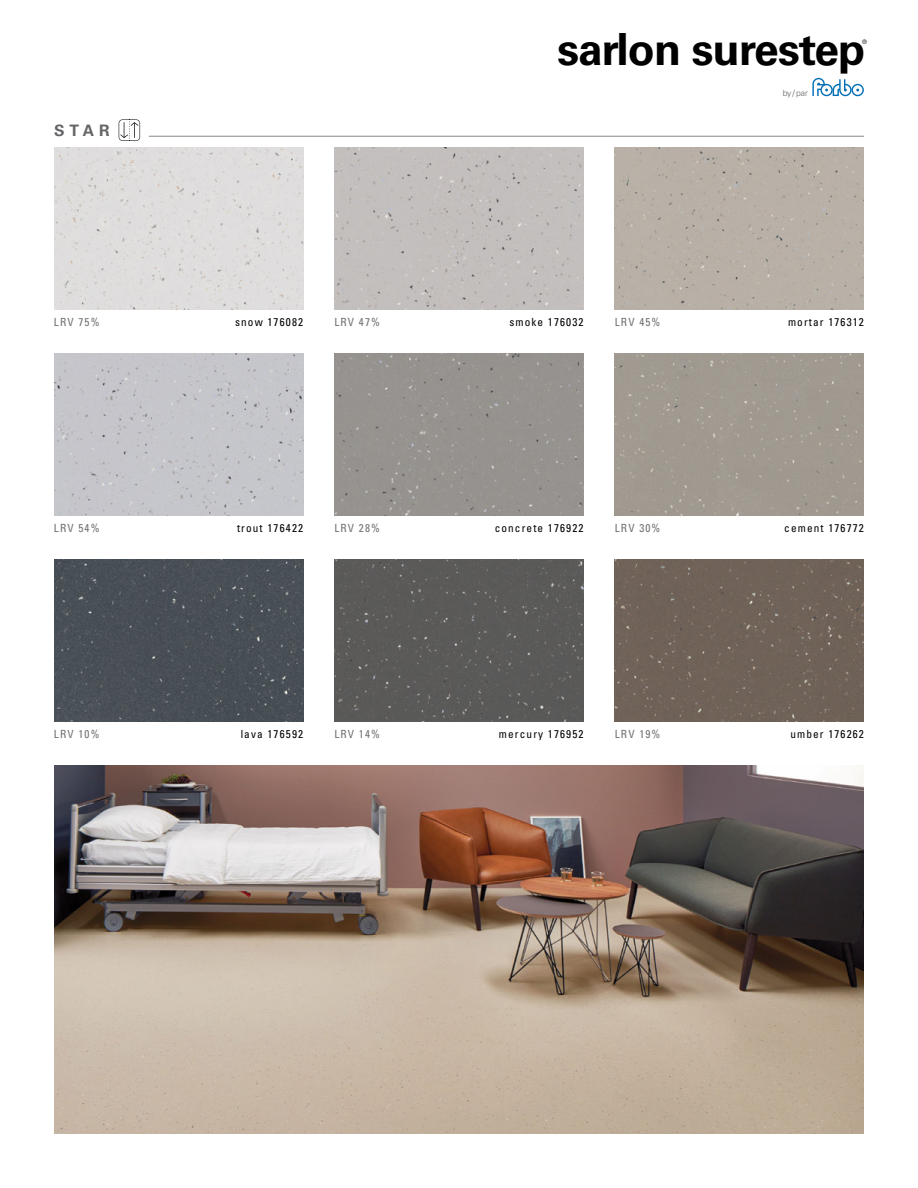
<style>
.page{position:relative;width:918px;height:1188px;background:#fff}
.page>*{position:absolute;margin:0;border:0;box-sizing:border-box;transform-origin:0 0}
.t1{font:700 44.25px "Univers";letter-spacing:-.02em;color:#000}
.t2{font:700 15.75px "Univers";color:#646567}
.t3{font:condensed 11.25px "Univers";letter-spacing:.1em;color:#000}
.t4{font:condensed 11.25px "Univers";letter-spacing:.1em;color:#707172}
.t5{font:300 8.55px "Univers";color:#646567}
.t6{font:300 6.15px "Univers";color:#000}
</style>
<div class="page">
<hr style="left:149px;top:136px;width:715px;height:1px;background:#87888a">
<svg style="left:119px;top:119px;width:21px;height:22px"></svg>
<img style="left:54px;top:766px;width:810px;height:368px">
<div style="left:54px;top:147px;width:249px;height:162px;background:#dfdddd"></div>
<div style="left:54px;top:354px;width:249px;height:162px;background:#c6c6cb"></div>
<div style="left:54px;top:560px;width:249px;height:162px;background:#484f55"></div>
<div style="left:334px;top:147px;width:250px;height:162px;background:#c3bfbd"></div>
<div style="left:334px;top:354px;width:250px;height:162px;background:#96938f"></div>
<div style="left:334px;top:560px;width:250px;height:162px;background:#5a5a58"></div>
<div style="left:615px;top:147px;width:249px;height:162px;background:#b9b0a7"></div>
<div style="left:615px;top:354px;width:249px;height:162px;background:#a19a90"></div>
<div style="left:615px;top:560px;width:249px;height:162px;background:#6f6258"></div>
<svg style="left:852px;top:84px;width:12px;height:12px"></svg>
<div style="left:853px;top:85px;width:9px;height:10px;background:#fff;border-radius:50%"></div>
<svg style="left:812px;top:78px;width:47px;height:18px"></svg>
<h1 class="t1" style="left:557px;top:24px;width:310px">sarlon surestep</h1>
<p class="t6" style="left:862px;top:38px;width:6px">®</p>
<p class="t5" style="left:783px;top:88px;width:27px">by/par</p>
<h2 class="t2" style="left:54px;top:121px;width:57px">STAR</h2>
<p class="t4" style="left:54px;top:315px;width:47px">LRV 75%</p>
<p class="t3" style="left:235px;top:315px;width:70px">snow 176082</p>
<p class="t4" style="left:334px;top:315px;width:47px">LRV 47%</p>
<p class="t3" style="left:509px;top:315px;width:76px">smoke 176032</p>
<p class="t4" style="left:615px;top:315px;width:47px">LRV 45%</p>
<p class="t3" style="left:788px;top:315px;width:77px">mortar 176312</p>
<p class="t4" style="left:54px;top:521px;width:47px">LRV 54%</p>
<p class="t3" style="left:237px;top:521px;width:68px">trout 176422</p>
<p class="t4" style="left:334px;top:521px;width:47px">LRV 28%</p>
<p class="t3" style="left:495px;top:521px;width:90px">concrete 176922</p>
<p class="t4" style="left:615px;top:521px;width:47px">LRV 30%</p>
<p class="t3" style="left:784px;top:521px;width:81px">cement 176772</p>
<p class="t4" style="left:54px;top:727px;width:47px">LRV 10%</p>
<p class="t3" style="left:241px;top:727px;width:64px">lava 176592</p>
<p class="t4" style="left:334px;top:727px;width:47px">LRV 14%</p>
<p class="t3" style="left:499px;top:727px;width:86px">mercury 176952</p>
<p class="t4" style="left:615px;top:727px;width:47px">LRV 19%</p>
<p class="t3" style="left:790px;top:727px;width:75px">umber 176262</p>
</div>
